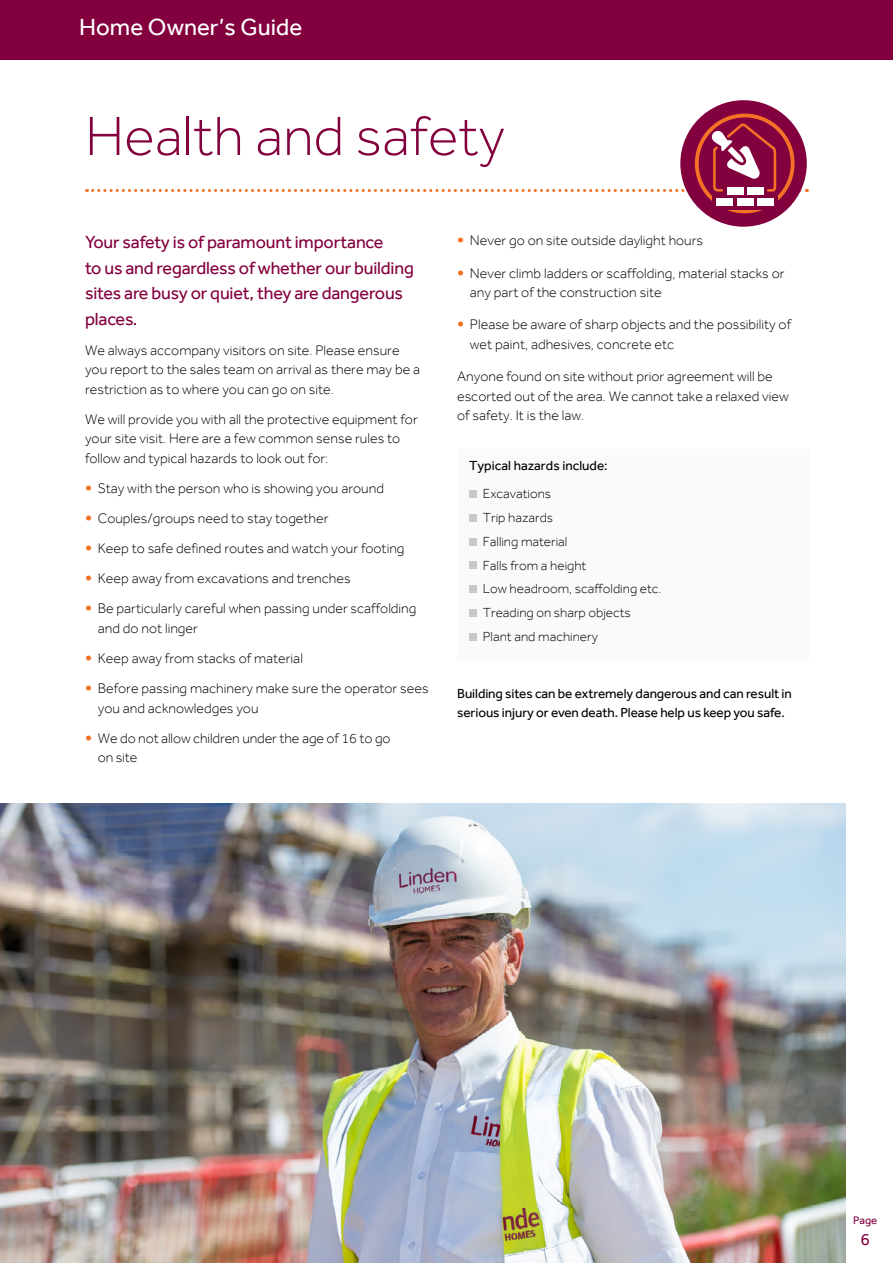
<style>
.page{position:relative;width:893px;height:1263px;background:#fff}
.page>*{position:absolute;margin:0;border:0;box-sizing:border-box;transform-origin:0 0}
.t1{font:300 57px "Effra";color:#83003f}
.t2{font:24px "Effra";color:#fff}
.t3{font:18px/25.5px "Effra";letter-spacing:-.01em;color:#83003f}
.t4{font:17.25px "Effra";color:#83003f}
.t5{font:300 14.25px/19.5px "Effra";color:#000}
.t6{font:13.5px/19.5px "Effra";letter-spacing:-.005em;color:#000}
.t7{font:300 13.5px/23.7px "Effra";color:#000}
.t8{font:11.25px "Effra";color:#83003f}
.s1{font-family:"Frutiger LT Std";font-stretch:condensed;color:#f36f21}
</style>
<div class="page">
<img style="left:0;top:804px;width:846px;height:459px">
<div style="left:457px;top:449px;width:351px;height:212px;background:#fafafa"></div>
<div style="left:469px;top:490px;width:7px;height:8px;background:#c7c9cb"></div>
<div style="left:469px;top:514px;width:7px;height:7px;background:#c7c9cb"></div>
<div style="left:469px;top:538px;width:7px;height:7px;background:#c7c9cb"></div>
<div style="left:469px;top:562px;width:7px;height:7px;background:#c7c9cb"></div>
<div style="left:469px;top:585px;width:7px;height:8px;background:#c7c9cb"></div>
<div style="left:469px;top:609px;width:7px;height:7px;background:#c7c9cb"></div>
<div style="left:469px;top:633px;width:7px;height:7px;background:#c7c9cb"></div>
<div style="left:680px;top:100px;width:127px;height:127px;background:#83003f;border-radius:50%"></div>
<div style="left:695px;top:114px;width:100px;height:99px;border:4px solid #f37225;border-radius:50%"></div>
<div style="left:712px;top:196px;width:66px;height:14px;background:#83003f"></div>
<svg style="left:87px;top:121px;width:720px;height:72px"></svg>
<div style="left:747px;top:187px;width:17px;height:8px;background:#fff"></div>
<div style="left:727px;top:187px;width:16px;height:8px;background:#fff"></div>
<div style="left:757px;top:198px;width:17px;height:7px;background:#fff"></div>
<div style="left:737px;top:198px;width:16px;height:7px;background:#fff"></div>
<div style="left:716px;top:198px;width:17px;height:7px;background:#fff"></div>
<div style="left:0;top:0;width:893px;height:59px;background:#83003f"></div>
<h2 class="t2" style="left:79px;top:13px;width:225px">Home Owner’s Guide</h2>
<h1 class="t1" style="left:85px;top:102px;width:421px">Health and safety</h1>
<p class="t3" style="left:85px;top:229px;width:330px">Your safety is of paramount importance<br>to us and regardless of whether our building sites are busy or quiet, they are dangerous places.</p>
<p class="t5" style="left:85px;top:340px;width:337px">We always accompany visitors on site. Please ensure you report to the sales team on arrival as there may be a restriction as to where you can go on site.</p>
<p class="t5" style="left:85px;top:409px;width:334px">We will provide you with all the protective equipment for your site visit. Here are a few common sense rules to follow and typical hazards to look out for:</p>
<p class="t5" style="left:85px;top:478px;width:300px"><span class="s1">•</span> Stay with the person who is showing you around</p>
<p class="t5" style="left:85px;top:508px;width:245px"><span class="s1">•</span> Couples/groups need to stay together</p>
<p class="t5" style="left:85px;top:538px;width:321px"><span class="s1">•</span> Keep to safe defined routes and watch your footing</p>
<p class="t5" style="left:85px;top:569px;width:267px"><span class="s1">•</span> Keep away from excavations and trenches</p>
<p class="t5" style="left:98px;top:599px;width:320px;text-indent:-13px"><span class="s1">•</span> Be particularly careful when passing under scaffolding and do not linger</p>
<p class="t5" style="left:85px;top:648px;width:219px"><span class="s1">•</span> Keep away from stacks of material</p>
<p class="t5" style="left:98px;top:678px;width:332px;text-indent:-13px"><span class="s1">•</span> Before passing machinery make sure the operator sees you and acknowledges you</p>
<p class="t5" style="left:98px;top:728px;width:294px;text-indent:-13px"><span class="s1">•</span> We do not allow children under the age of 16 to go on site</p>
<p class="t5" style="left:457px;top:231px;width:248px"><span class="s1">•</span> Never go on site outside daylight hours</p>
<p class="t5" style="left:470px;top:263px;width:316px;text-indent:-13px"><span class="s1">•</span> Never climb ladders or scaffolding, material stacks or any part of the construction site</p>
<p class="t5" style="left:470px;top:315px;width:323px;text-indent:-13px"><span class="s1">•</span> Please be aware of sharp objects and the possibility of wet paint, adhesives, concrete etc</p>
<p class="t5" style="left:457px;top:367px;width:333px">Anyone found on site without prior agreement will be escorted out of the area. We cannot take a relaxed view of safety. It is the law.</p>
<p class="t6" style="left:469px;top:456px;width:140px">Typical hazards include:</p>
<p class="t7" style="left:483px;top:482px;width:180px">Excavations<br>Trip hazards<br>Falling material<br>Falls from a height<br>Low headroom, scaffolding etc.<br>Treading on sharp objects<br>Plant and machinery</p>
<p class="t6" style="left:457px;top:683px;width:336px">Building sites can be extremely dangerous and can result in serious injury or even death. Please help us keep you safe.</p>
<p class="t8" style="left:853px;top:1213px;width:26px">Page</p>
<p class="t4" style="left:860px;top:1228px;width:11px">6</p>
</div>
